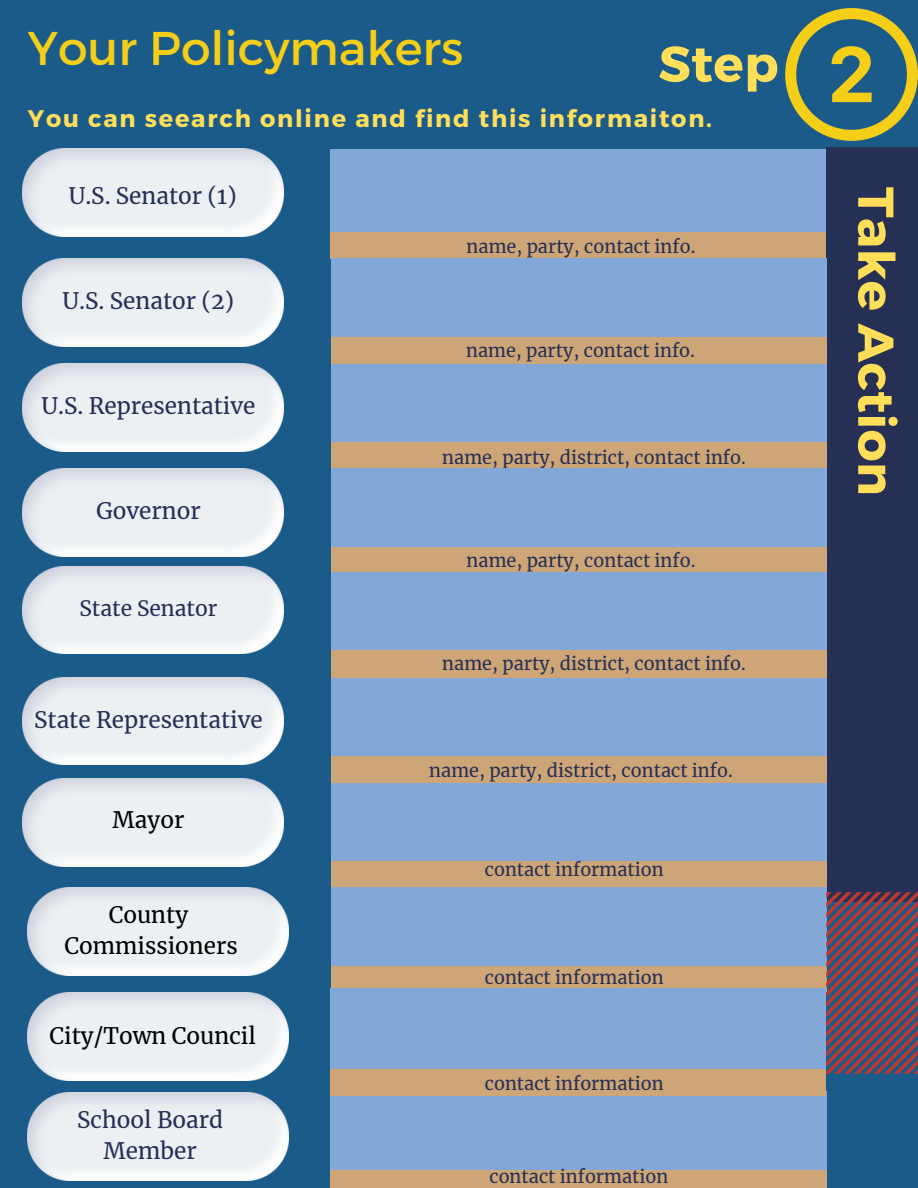
<style>
.page{position:relative;width:918px;height:1188px;background:#1b5b8a}
.page>*{position:absolute;margin:0;border:0;box-sizing:border-box;transform-origin:0 0}
.t1{font:700 50.25px "Montserrat";letter-spacing:.01em;color:#ffde59}
.t2{font:47.25px "Montserrat";color:#f4ce17}
.t3{font:700 24px "Montserrat";letter-spacing:.075em;color:#ffde59}
.t4{font:22.5px/31.5px "Merriweather";color:#263055;text-align:center}
.t5{font:22.5px/31.5px "Merriweather";color:#000;text-align:center}
.t6{font:21px "Merriweather";color:#263055}
.t7{font:18px "Merriweather";color:#263055}
</style>
<div class="page">
<div style="left:826px;top:147px;width:92px;height:755px;background:#263055"></div>
<svg style="left:785px;top:8px;width:133px;height:133px"></svg>
<img style="left:22px;top:566px;width:261px;height:88px">
<div style="left:331px;top:149px;width:495px;height:83px;background:#83a7d6"></div>
<div style="left:331px;top:232px;width:495px;height:26px;background:#cda577"></div>
<img style="left:22px;top:363px;width:261px;height:88px">
<img style="left:22px;top:677px;width:261px;height:88px">
<img style="left:28px;top:888px;width:261px;height:87px">
<img style="left:22px;top:149px;width:261px;height:88px">
<img style="left:22px;top:258px;width:261px;height:88px">
<img style="left:22px;top:469px;width:261px;height:87px">
<img style="left:22px;top:779px;width:261px;height:87px">
<img style="left:28px;top:993px;width:261px;height:88px">
<img style="left:28px;top:1093px;width:261px;height:88px">
<div style="left:331px;top:363px;width:495px;height:79px;background:#83a7d6"></div>
<div style="left:331px;top:442px;width:495px;height:27px;background:#cda577"></div>
<div style="left:331px;top:469px;width:495px;height:79px;background:#83a7d6"></div>
<div style="left:331px;top:548px;width:495px;height:26px;background:#cda577"></div>
<div style="left:331px;top:782px;width:495px;height:79px;background:#83a7d6"></div>
<div style="left:331px;top:861px;width:495px;height:27px;background:#cda577"></div>
<div style="left:331px;top:258px;width:495px;height:79px;background:#83a7d6"></div>
<div style="left:331px;top:337px;width:495px;height:26px;background:#cda577"></div>
<div style="left:331px;top:1091px;width:496px;height:79px;background:#83a7d6"></div>
<div style="left:331px;top:1170px;width:496px;height:18px;background:#cda577"></div>
<div style="left:331px;top:677px;width:495px;height:79px;background:#83a7d6"></div>
<div style="left:331px;top:756px;width:495px;height:26px;background:#cda577"></div>
<div style="left:331px;top:572px;width:495px;height:79px;background:#83a7d6"></div>
<div style="left:331px;top:651px;width:495px;height:26px;background:#cda577"></div>
<div style="left:331px;top:888px;width:495px;height:79px;background:#83a7d6"></div>
<div style="left:331px;top:967px;width:495px;height:26px;background:#cda577"></div>
<div style="left:331px;top:989px;width:495px;height:81px;background:#83a7d6"></div>
<div style="left:331px;top:1070px;width:495px;height:26px;background:#cda577"></div>
<svg style="left:826px;top:892px;width:92px;height:182px"></svg>
<h3 class="t2" style="left:28px;top:17px;width:437px">Your Policymakers</h3>
<p class="t1" style="left:658px;top:31px;width:122px">Step</p>
<p class="t3" style="left:28px;top:103px;width:686px">You can seearch online and find this informaiton.</p>
<p class="t4" style="left:69px;top:180px;width:170px">U.S. Senator (1)</p>
<p class="t4" style="left:63px;top:285px;width:173px">U.S. Senator (2)</p>
<p class="t4" style="left:41px;top:390px;width:216px">U.S. Representative</p>
<p class="t4" style="left:96px;top:496px;width:106px">Governor</p>
<h4 class="t6" style="left:79px;top:595px;width:140px">State Senator</h4>
<p class="t4" style="left:34px;top:704px;width:230px">State Representative</p>
<h4 class="t5" style="left:113px;top:804px;width:73px">Mayor</h4>
<p class="t5" style="left:64px;top:899px;width:175px">County<br>Commissioners</p>
<h4 class="t5" style="left:50px;top:1020px;width:208px">City/Town Council</h4>
<h4 class="t4" style="left:77px;top:1104px;width:147px">School Board<br>Member</h4>
<h1 class="t7" style="left:467px;top:236px;width:230px">name, party, contact info.</h1>
<p class="t7" style="left:466px;top:339px;width:230px">name, party, contact info.</p>
<h1 class="t7" style="left:442px;top:446px;width:305px">name, party, district, contact info.</h1>
<p class="t7" style="left:467px;top:549px;width:230px">name, party, contact info.</p>
<p class="t7" style="left:442px;top:653px;width:305px">name, party, district, contact info.</p>
<p class="t7" style="left:429px;top:760px;width:305px">name, party, district, contact info.</p>
<p class="t7" style="left:485px;top:858px;width:180px">contact information</p>
<p class="t7" style="left:485px;top:966px;width:180px">contact information</p>
<p class="t7" style="left:485px;top:1072px;width:180px">contact information</p>
<p class="t7" style="left:489px;top:1165px;width:180px">contact information</p>
<p class="t1" style="left:909px;top:187px;width:310px;rotate:90deg">Take Action</p>
</div>
